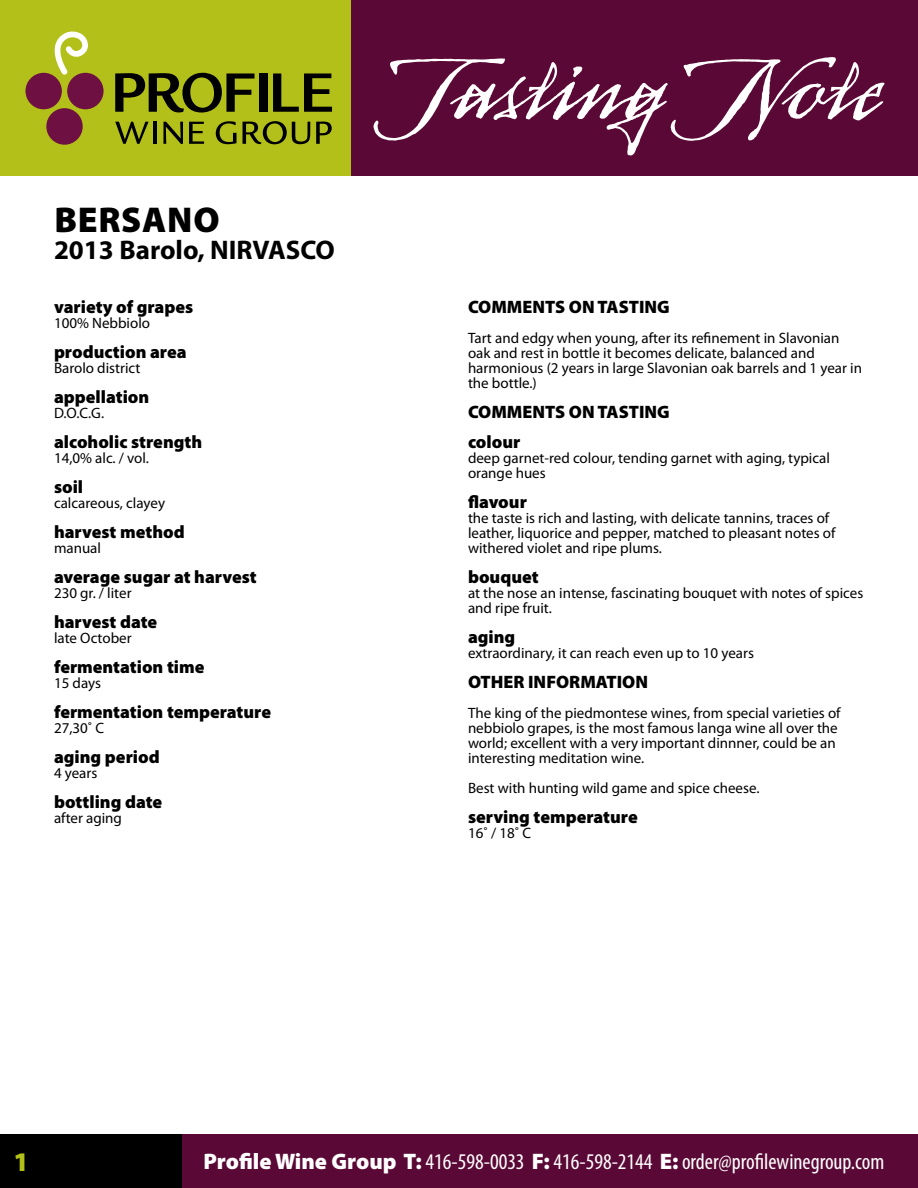
<style>
.page{position:relative;width:918px;height:1188px;background:#fff}
.page>*{position:absolute;margin:0;border:0;box-sizing:border-box;transform-origin:0 0}
.t1{font:127.5px "Arcana GMM Std Manuscript";color:#fff}
.t2{font:900 36px "Myriad Pro";letter-spacing:.02em;color:#000}
.t3{font:700 27px "Myriad Pro";color:#000}
.t4{font:900 27px "Myriad Pro";color:#b4c01a}
.t5{font:condensed 22.5px "Myriad Pro";color:#fff}
.t6{font:900 18px/30px "Myriad Pro";color:#000}
.t7{font:15px/15px "Myriad Pro";color:#000}
.s1{font-weight:900;font-stretch:normal}
</style>
<div class="page">
<div style="left:0;top:0;width:351px;height:176px;background:#b4c01a"></div>
<div style="left:178px;top:1134px;width:740px;height:54px;background:#5a0835"></div>
<div style="left:351px;top:0;width:567px;height:176px;background:#5a0835"></div>
<div style="left:0;top:1134px;width:181px;height:54px;background:#000"></div>
<svg style="left:115px;top:73px;width:140px;height:40px"></svg>
<div style="left:259px;top:73px;width:8px;height:39px;background:#000"></div>
<svg style="left:273px;top:73px;width:59px;height:39px"></svg>
<svg style="left:115px;top:122px;width:34px;height:22px"></svg>
<hr style="left:154px;top:122px;width:3px;height:22px;background:#000">
<svg style="left:163px;top:122px;width:20px;height:22px"></svg>
<svg style="left:189px;top:122px;width:15px;height:22px"></svg>
<svg style="left:216px;top:121px;width:21px;height:23px"></svg>
<svg style="left:243px;top:121px;width:67px;height:23px"></svg>
<svg style="left:316px;top:122px;width:16px;height:22px"></svg>
<div style="left:46px;top:108px;width:37px;height:37px;background:#6e1042;border-radius:50%"></div>
<div style="left:26px;top:73px;width:36px;height:36px;background:#6e1042;border-radius:50%"></div>
<div style="left:67px;top:73px;width:37px;height:36px;background:#6e1042;border-radius:50%"></div>
<svg style="left:54px;top:32px;width:34px;height:43px"></svg>
<h2 class="t2" style="left:54px;top:200px;width:167px">bersano</h2>
<h3 class="t3" style="left:54px;top:232px;width:283px">2013 Barolo, NIRVASCO</h3>
<p class="t6" style="left:54px;top:292px;width:141px">variety of grapes</p>
<p class="t7" style="left:54px;top:315px;width:98px">100% Nebbiolo</p>
<p class="t6" style="left:54px;top:337px;width:134px">production area</p>
<p class="t7" style="left:54px;top:360px;width:88px">Barolo district</p>
<p class="t6" style="left:54px;top:382px;width:97px">appellation</p>
<p class="t7" style="left:54px;top:405px;width:52px">D.O.C.G.</p>
<p class="t6" style="left:54px;top:427px;width:150px">alcoholic strength</p>
<p class="t7" style="left:54px;top:450px;width:96px">14,0% alc. / vol.</p>
<p class="t6" style="left:54px;top:472px;width:31px">soil</p>
<p class="t7" style="left:54px;top:495px;width:113px">calcareous, clayey</p>
<p class="t6" style="left:54px;top:517px;width:132px">harvest method</p>
<p class="t7" style="left:54px;top:540px;width:49px">manual</p>
<p class="t6" style="left:54px;top:562px;width:204px">average sugar at harvest</p>
<p class="t7" style="left:54px;top:585px;width:79px">230 gr. / liter</p>
<p class="t6" style="left:54px;top:607px;width:105px">harvest date</p>
<p class="t7" style="left:54px;top:630px;width:79px">late October</p>
<p class="t6" style="left:54px;top:652px;width:152px">fermentation time</p>
<p class="t7" style="left:54px;top:675px;width:49px">15 days</p>
<p class="t6" style="left:54px;top:697px;width:219px">fermentation temperature</p>
<p class="t7" style="left:54px;top:720px;width:52px">27,30˚ C</p>
<p class="t6" style="left:54px;top:742px;width:107px">aging period</p>
<p class="t7" style="left:54px;top:765px;width:45px">4 years</p>
<p class="t6" style="left:54px;top:787px;width:110px">bottling date</p>
<p class="t7" style="left:54px;top:810px;width:69px">after aging</p>
<h1 class="t1" style="left:392px;top:28px;width:491px">Tasting Note</h1>
<p class="t6" style="left:468px;top:292px;width:203px">COMMENTS ON TASTING</p>
<p class="t7" style="left:468px;top:330px;width:396px">Tart and edgy when young, after its refinement in Slavonian oak and rest in bottle it becomes delicate, balanced and harmonious (2 years in large Slavonian oak barrels and 1 year in the bottle.)</p>
<p class="t6" style="left:468px;top:397px;width:203px">COMMENTS ON TASTING colour</p>
<p class="t7" style="left:468px;top:450px;width:363px">deep garnet-red colour, tending garnet with aging, typical orange hues</p>
<p class="t6" style="left:468px;top:487px;width:60px">flavour</p>
<p class="t7" style="left:468px;top:510px;width:369px">the taste is rich and lasting, with delicate tannins, traces of leather, liquorice and pepper, matched to pleasant notes of withered violet and ripe plums.</p>
<p class="t6" style="left:468px;top:562px;width:72px">bouquet</p>
<p class="t7" style="left:468px;top:585px;width:397px">at the nose an intense, fascinating bouquet with notes of spices and ripe fruit.</p>
<p class="t6" style="left:468px;top:622px;width:49px">aging</p>
<p class="t7" style="left:468px;top:645px;width:287px">extraordinary, it can reach even up to 10 years</p>
<p class="t6" style="left:468px;top:667px;width:168px">OTHER INFORMATION</p>
<p class="t7" style="left:468px;top:705px;width:374px">The king of the piedmontese wines, from special varieties of nebbiolo grapes, is the most famous langa wine all over the world; excellent with a very important dinnner, could be an interesting meditation wine.</p>
<p class="t7" style="left:468px;top:780px;width:293px">Best with hunting wild game and spice cheese.</p>
<p class="t6" style="left:468px;top:802px;width:171px">serving temperature</p>
<p class="t7" style="left:468px;top:825px;width:65px">16˚ / 18˚ C</p>
<h3 class="t4" style="left:14px;top:1147px;width:17px">1</h3>
<h3 class="t5" style="left:203px;top:1148px;width:682px"><span class="s1">Profile Wine Group T:</span> 416-598-0033 <span class="s1">F:</span> 416-598-2144 <span class="s1">E:</span> order@profilewinegroup.com</h3>
</div>
